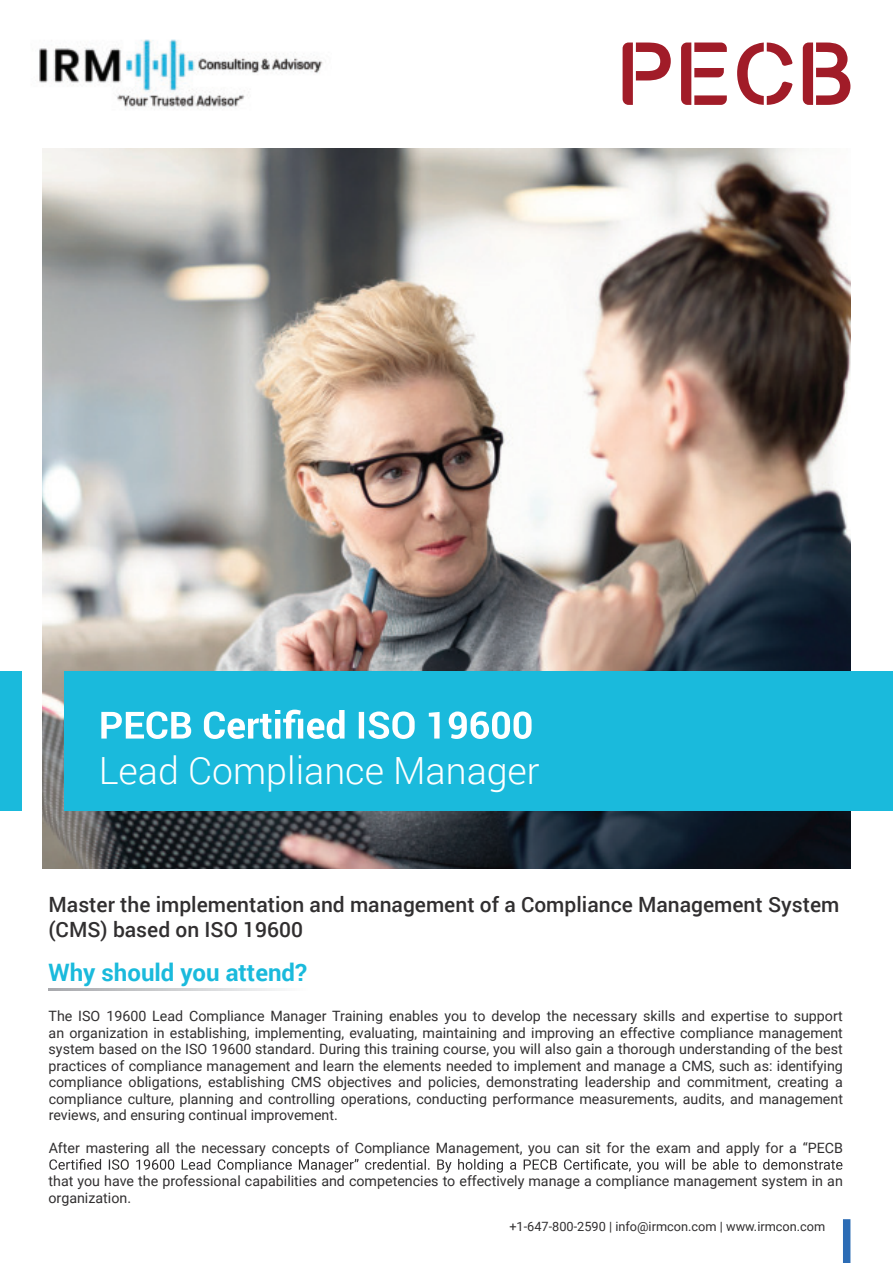
<style>
.page{position:relative;width:893px;height:1263px;background:#fff}
.page>*{position:absolute;margin:0;border:0;box-sizing:border-box;transform-origin:0 0}
.t1{font:300 37.5px "Roboto";color:#fff}
.t2{font:700 24px "Roboto";color:#1abadc}
.t3{font:500 21px/25.2px "Roboto";color:#312f30}
.t4{font:14.25px/16.5px "Roboto";color:#312f30;text-align:justify}
.t5{font:12.75px "Roboto";color:#312f30}
</style>
<div class="page">
<img style="left:43px;top:149px;width:807px;height:719px">
<svg style="left:49px;top:1159px;width:793px;height:14px"></svg>
<div style="left:65px;top:672px;width:828px;height:139px;background:#1abadc"></div>
<div style="left:0;top:672px;width:21px;height:139px;background:#1abadc"></div>
<svg style="left:101px;top:710px;width:431px;height:29px"></svg>
<svg style="left:623px;top:43px;width:48px;height:62px"></svg>
<svg style="left:681px;top:43px;width:46px;height:62px"></svg>
<svg style="left:737px;top:43px;width:55px;height:62px"></svg>
<svg style="left:803px;top:43px;width:47px;height:62px"></svg>
<div style="left:843px;top:1219px;width:7px;height:44px;background:#2c6cb5"></div>
<img style="left:39px;top:39px;width:284px;height:71px">
<h1 class="t1" style="left:99px;top:755px;width:442px">Lead Compliance Manager</h1>
<h3 class="t3" style="left:49px;top:893px;width:792px">Master the implementation and management of a Compliance Management System (CMS) based on ISO 19600</h3>
<h2 class="t2" style="left:49px;top:962px;width:260px">Why should you attend?</h2>
<p class="t4" style="left:49px;top:1009px;width:796px">The ISO 19600 Lead Compliance Manager Training enables you to develop the necessary skills and expertise to support an organization in establishing, implementing, evaluating, maintaining and improving an effective compliance management system based on the ISO 19600 standard. During this training course, you will also gain a thorough understanding of the best practices of compliance management and learn the elements needed to implement and manage a CMS, such as: identifying compliance obligations, establishing CMS objectives and policies, demonstrating leadership and commitment, creating a compliance culture, planning and controlling operations, conducting performance measurements, audits, and management reviews, and ensuring continual improvement.</p>
<p class="t4" style="left:49px;top:1141px;width:796px">After mastering all the necessary concepts of Compliance Management, you can sit for the exam and apply for a “PECB</p>
<p class="t4" style="left:49px;top:1174px;width:796px">that you have the professional capabilities and competencies to effectively manage a compliance management system in an organization.</p>
<p class="t5" style="left:509px;top:1221px;width:317px">+1-647-800-2590 | info@irmcon.com | www.irmcon.com</p>
</div>
